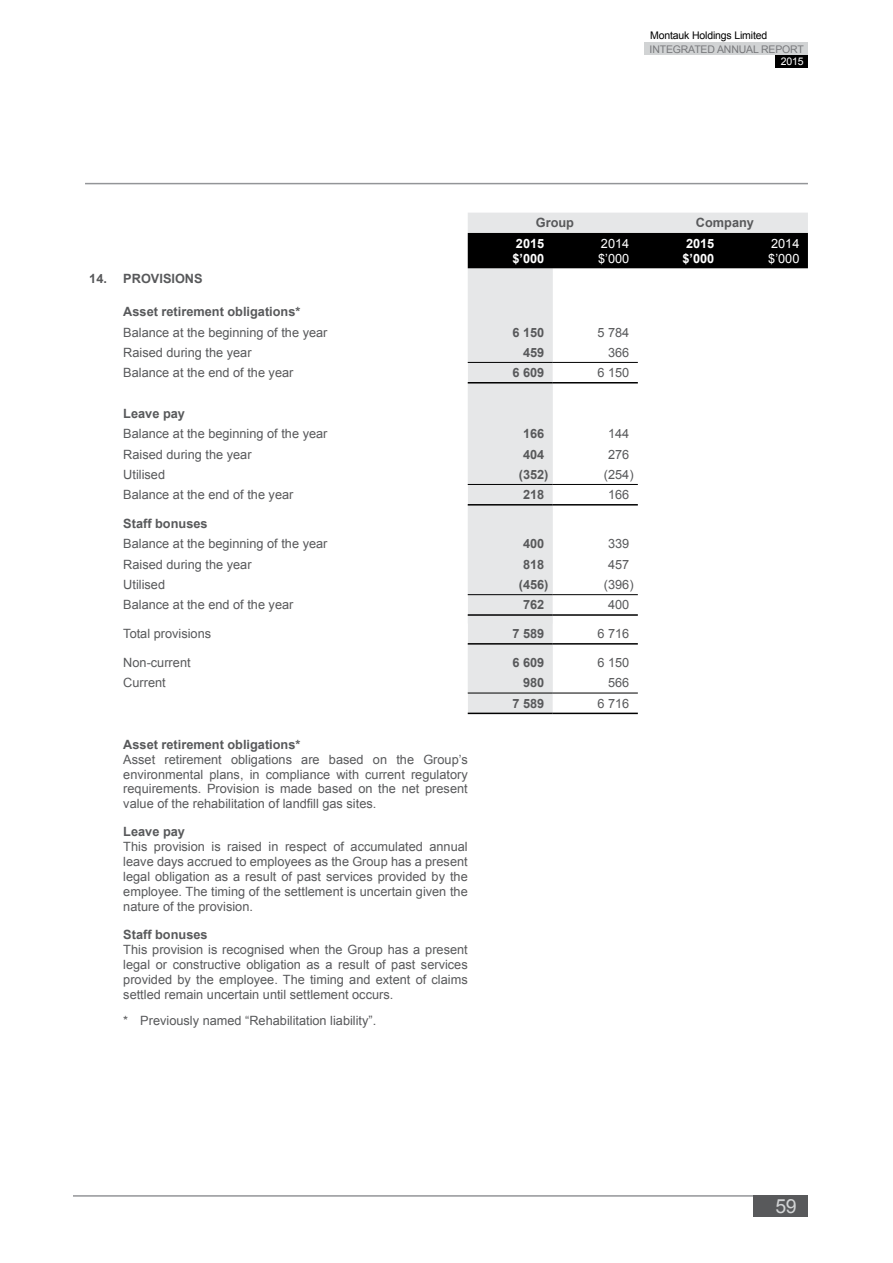
<style>
.page{position:relative;width:893px;height:1263px;background:#fff}
.page>*{position:absolute;margin:0;border:0;box-sizing:border-box;transform-origin:0 0}
.t1{font:19.5px "Arial";color:#d1d3d4}
.t2{font:12.75px/15px "Arial";color:#58595b;text-align:justify}
.t3{font:700 12.75px "Arial";color:#58595b}
.t4{font:700 12.75px/15px "Arial";color:#fff}
.t5{font:12.75px/15px "Arial";color:#fff}
.t6{font:10.5px "Arial";letter-spacing:-.015em;color:#000}
.t7{font:10.5px "Arial";letter-spacing:-.015em;color:#77787b}
.t8{font:10.5px "Arial";color:#fff}
</style>
<div class="page">
<hr style="left:85px;top:183px;width:723px;height:1px;background:#939598">
<div style="left:776px;top:55px;width:32px;height:13px;background:#000"></div>
<div style="left:644px;top:43px;width:164px;height:12px;background:#d1d3d4"></div>
<hr style="left:73px;top:1195px;width:680px;height:2px;background:#939598">
<div style="left:753px;top:1195px;width:55px;height:21px;background:#58595b"></div>
<svg style="left:468px;top:213px;width:340px;height:149px"></svg>
<div style="left:468px;top:233px;width:340px;height:35px;background:#000"></div>
<svg style="left:467px;top:362px;width:171px;height:351px;fill:#eaebec"></svg>
<hr style="left:468px;top:382px;width:85px;height:1px;background:#000">
<hr style="left:553px;top:382px;width:85px;height:1px;background:#000">
<hr style="left:468px;top:362px;width:85px;height:1px;background:#000">
<hr style="left:553px;top:362px;width:85px;height:1px;background:#000">
<hr style="left:468px;top:484px;width:85px;height:1px;background:#000">
<hr style="left:553px;top:484px;width:85px;height:1px;background:#000">
<hr style="left:468px;top:504px;width:85px;height:1px;background:#000">
<hr style="left:553px;top:504px;width:85px;height:1px;background:#000">
<hr style="left:468px;top:594px;width:85px;height:1px;background:#000">
<hr style="left:553px;top:594px;width:85px;height:1px;background:#000">
<hr style="left:468px;top:614px;width:85px;height:2px;background:#000">
<hr style="left:553px;top:614px;width:85px;height:2px;background:#000">
<hr style="left:468px;top:643px;width:85px;height:2px;background:#000">
<hr style="left:553px;top:643px;width:85px;height:2px;background:#000">
<hr style="left:468px;top:693px;width:85px;height:1px;background:#000">
<hr style="left:553px;top:693px;width:85px;height:1px;background:#000">
<hr style="left:468px;top:713px;width:85px;height:1px;background:#000">
<hr style="left:553px;top:713px;width:85px;height:1px;background:#000">
<p class="t6" style="left:650px;top:28px;width:119px">Montauk Holdings Limited</p>
<p class="t7" style="left:650px;top:42px;width:156px">INTEGRATED ANNUAL REPORT</p>
<p class="t8" style="left:781px;top:55px;width:24px">2015</p>
<p class="t3" style="left:536px;top:214px;width:40px">Group</p>
<p class="t3" style="left:696px;top:214px;width:60px">Company</p>
<p class="t4" style="left:512px;top:236px;width:33px">2015 $’000</p>
<p class="t5" style="left:598px;top:236px;width:33px">2014 $’000</p>
<p class="t4" style="left:682px;top:236px;width:33px">2015 $’000</p>
<p class="t5" style="left:768px;top:236px;width:33px">2014 $’000</p>
<p class="t3" style="left:89px;top:270px;width:115px">14. PROVISIONS</p>
<p class="t3" style="left:123px;top:303px;width:179px">Asset retirement obligations*</p>
<p class="t2" style="left:123px;top:325px;width:206px">Balance at the beginning of the year</p>
<p class="t3" style="left:512px;top:324px;width:33px">6 150</p>
<p class="t2" style="left:597px;top:325px;width:33px">5 784</p>
<p class="t2" style="left:123px;top:345px;width:130px">Raised during the year</p>
<p class="t3" style="left:523px;top:344px;width:23px">459</p>
<p class="t2" style="left:608px;top:345px;width:23px">366</p>
<p class="t2" style="left:123px;top:365px;width:172px">Balance at the end of the year</p>
<p class="t3" style="left:512px;top:364px;width:33px">6 609</p>
<p class="t2" style="left:597px;top:365px;width:33px">6 150</p>
<p class="t3" style="left:123px;top:405px;width:63px">Leave pay</p>
<p class="t2" style="left:123px;top:426px;width:206px">Balance at the beginning of the year</p>
<p class="t3" style="left:523px;top:425px;width:23px">166</p>
<p class="t2" style="left:608px;top:426px;width:23px">144</p>
<p class="t2" style="left:123px;top:447px;width:130px">Raised during the year</p>
<p class="t3" style="left:523px;top:446px;width:23px">404</p>
<p class="t2" style="left:608px;top:447px;width:23px">276</p>
<p class="t2" style="left:123px;top:467px;width:43px">Utilised</p>
<p class="t3" style="left:519px;top:466px;width:31px">(352)</p>
<p class="t2" style="left:604px;top:467px;width:31px">(254)</p>
<p class="t2" style="left:123px;top:487px;width:172px">Balance at the end of the year</p>
<p class="t3" style="left:523px;top:486px;width:23px">218</p>
<p class="t2" style="left:608px;top:487px;width:23px">166</p>
<p class="t3" style="left:123px;top:515px;width:86px">Staff bonuses</p>
<p class="t2" style="left:123px;top:537px;width:206px">Balance at the beginning of the year</p>
<p class="t3" style="left:523px;top:535px;width:23px">400</p>
<p class="t2" style="left:608px;top:537px;width:23px">339</p>
<p class="t2" style="left:123px;top:557px;width:130px">Raised during the year</p>
<p class="t3" style="left:523px;top:556px;width:23px">818</p>
<p class="t2" style="left:608px;top:557px;width:23px">457</p>
<p class="t2" style="left:123px;top:577px;width:43px">Utilised</p>
<p class="t3" style="left:519px;top:576px;width:31px">(456)</p>
<p class="t2" style="left:604px;top:577px;width:31px">(396)</p>
<p class="t2" style="left:123px;top:598px;width:172px">Balance at the end of the year</p>
<p class="t3" style="left:523px;top:596px;width:23px">762</p>
<p class="t2" style="left:608px;top:598px;width:23px">400</p>
<p class="t2" style="left:123px;top:626px;width:89px">Total provisions</p>
<p class="t3" style="left:512px;top:625px;width:33px">7 589</p>
<p class="t2" style="left:597px;top:626px;width:33px">6 716</p>
<p class="t2" style="left:123px;top:655px;width:69px">Non-current</p>
<p class="t3" style="left:512px;top:654px;width:33px">6 609</p>
<p class="t2" style="left:597px;top:655px;width:33px">6 150</p>
<p class="t2" style="left:123px;top:676px;width:44px">Current</p>
<p class="t3" style="left:523px;top:674px;width:23px">980</p>
<p class="t2" style="left:608px;top:676px;width:23px">566</p>
<p class="t3" style="left:512px;top:695px;width:33px">7 589</p>
<p class="t2" style="left:597px;top:696px;width:33px">6 716</p>
<p class="t3" style="left:123px;top:735px;width:179px">Asset retirement obligations*</p>
<p class="t2" style="left:123px;top:752px;width:346px">Asset retirement obligations are based on the Group’s environmental plans, in compliance with current regulatory requirements. Provision is made based on the net present value of the rehabilitation of landfill gas sites.</p>
<p class="t3" style="left:123px;top:823px;width:63px">Leave pay</p>
<p class="t2" style="left:123px;top:839px;width:346px">This provision is raised in respect of accumulated annual leave days accrued to employees as the Group has a present legal obligation as a result of past services provided by the employee. The timing of the settlement is uncertain given the nature of the provision.</p>
<p class="t3" style="left:123px;top:926px;width:86px">Staff bonuses</p>
<p class="t2" style="left:123px;top:942px;width:346px">This provision is recognised when the Group has a present legal or constructive obligation as a result of past services provided by the employee. The timing and extent of claims settled remain uncertain until settlement occurs.</p>
<p class="t2" style="left:123px;top:1013px;width:254px">* Previously named “Rehabilitation liability”.</p>
<h1 class="t1" style="left:775px;top:1193px;width:23px">59</h1>
</div>
